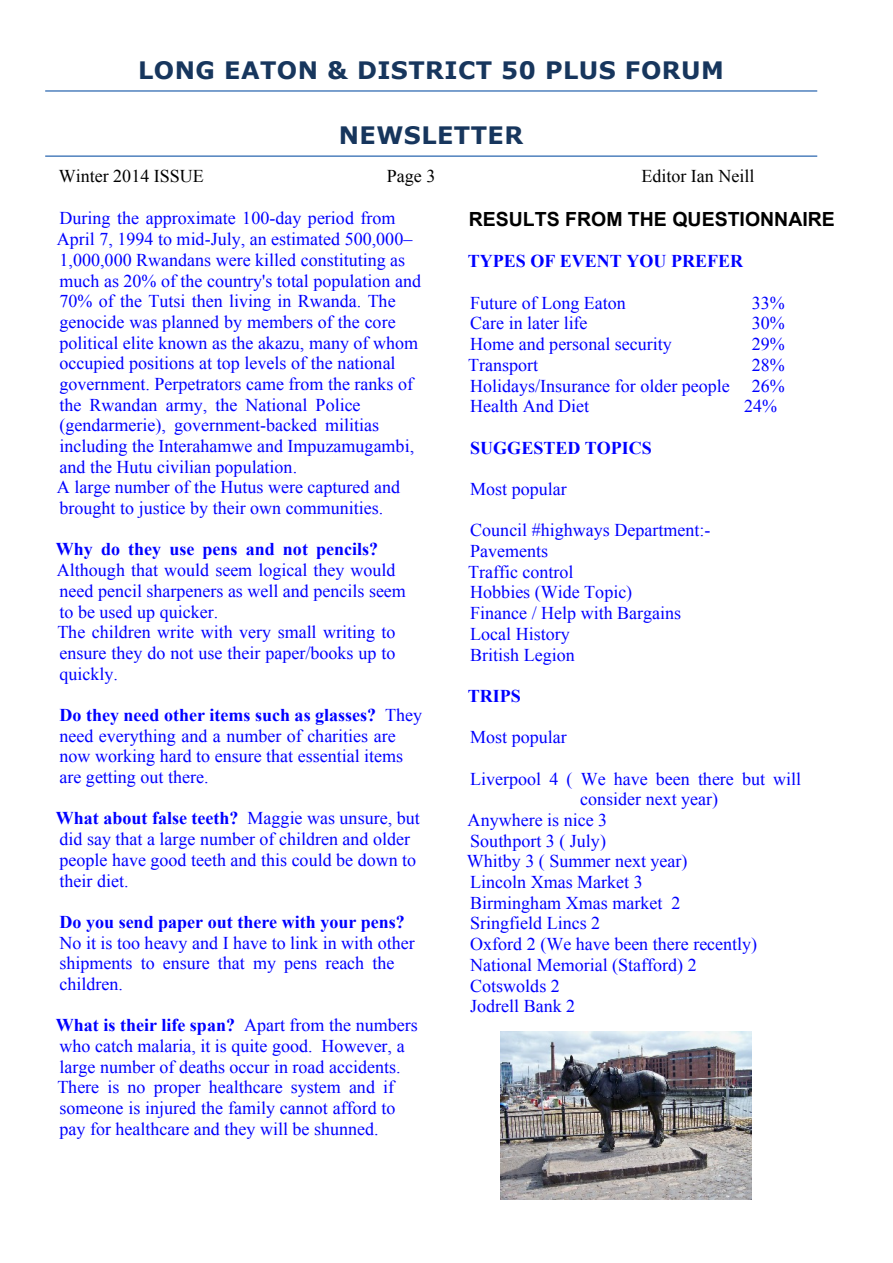
<style>
.page{position:relative;width:893px;height:1263px;background:#fff}
.page>*{position:absolute;margin:0;border:0;box-sizing:border-box;transform-origin:0 0}
.t1{font:700 24px "Verdana";letter-spacing:.02em;color:#17365d}
.t2{font:700 19.5px "Arial";color:#000}
.t3{font:18px/20.7px "Times New Roman";color:#00f}
.t4{font:700 18px "Times New Roman";color:#00f}
.t5{font:18px "Times New Roman";color:#000}
.s1{font-weight:700}
</style>
<div class="page">
<hr style="left:45px;top:90px;width:772px;height:2px;background:#4f81bd">
<hr style="left:45px;top:155px;width:772px;height:2px;background:#4f81bd">
<img style="left:501px;top:1032px;width:251px;height:167px">
<h1 class="t1" style="left:138px;top:61px;width:587px">LONG EATON &amp; DISTRICT 50 PLUS FORUM</h1>
<h1 class="t1" style="left:339px;top:126px;width:186px">NEWSLETTER</h1>
<p class="t5" style="left:59px;top:170px;width:147px">Winter 2014 ISSUE</p>
<p class="t5" style="left:387px;top:170px;width:50px">Page 3</p>
<p class="t5" style="left:641px;top:170px;width:115px">Editor Ian Neill</p>
<p class="t3" style="left:57px;top:210px;width:366px">During the approximate 100-day period from April 7, 1994 to mid-July, an estimated 500,000– 1,000,000 Rwandans were killed constituting as much as 20% of the country's total population and 70% of the Tutsi then living in Rwanda. The genocide was planned by members of the core political elite known as the akazu, many of whom occupied positions at top levels of the national government. Perpetrators came from the ranks of the Rwandan army, the National Police (gendarmerie), government-backed militias including the Interahamwe and Impuzamugambi, and the Hutu civilian population.<br>A large number of the Hutus were captured and brought to justice by their own communities.</p>
<p class="t4" style="left:56px;top:543px;width:324px">Why do they use pens and not pencils?</p>
<p class="t3" style="left:57px;top:561px;width:351px">Although that would seem logical they would need pencil sharpeners as well and pencils seem to be used up quicker.<br>The children write with very small writing to ensure they do not use their paper/books up to quickly.</p>
<p class="t3" style="left:60px;top:706px;width:364px"><span class="s1">Do they need other items such as glasses?</span> They need everything and a number of charities are now working hard to ensure that essential items are getting out there.</p>
<p class="t3" style="left:56px;top:810px;width:365px"><span class="s1">What about false teeth?</span> Maggie was unsure, but did say that a large number of children and older people have good teeth and this could be down to their diet.</p>
<p class="t4" style="left:60px;top:916px;width:347px">Do you send paper out there with your pens?</p>
<p class="t3" style="left:60px;top:934px;width:357px">No it is too heavy and I have to link in with other shipments to ensure that my pens reach the children.</p>
<p class="t3" style="left:56px;top:1017px;width:363px"><span class="s1">What is their life span?</span> Apart from the numbers who catch malaria, it is quite good. However, a large number of deaths occur in road accidents.<br>There is no proper healthcare system and if someone is injured the family cannot afford to pay for healthcare and they will be shunned.</p>
<p class="t2" style="left:469px;top:212px;width:368px">RESULTS FROM THE QUESTIONNAIRE</p>
<p class="t4" style="left:468px;top:255px;width:277px">TYPES OF EVENT YOU PREFER</p>
<p class="t3" style="left:470px;top:294px;width:157px">Future of Long Eaton</p>
<p class="t3" style="left:752px;top:294px;width:35px">33%</p>
<p class="t3" style="left:470px;top:315px;width:119px">Care in later life</p>
<p class="t3" style="left:752px;top:315px;width:35px">30%</p>
<p class="t3" style="left:470px;top:335px;width:203px">Home and personal security</p>
<p class="t3" style="left:752px;top:335px;width:35px">29%</p>
<p class="t3" style="left:468px;top:356px;width:72px">Transport</p>
<p class="t3" style="left:470px;top:356px;width:316px;text-align:justify;text-indent:282px">28% Holidays/Insurance for older people 26% Health And Diet</p>
<p class="t3" style="left:744px;top:398px;width:35px">24%</p>
<p class="t4" style="left:470px;top:441px;width:183px">SUGGESTED TOPICS</p>
<p class="t3" style="left:470px;top:480px;width:98px">Most popular</p>
<p class="t3" style="left:468px;top:522px;width:244px">Council #highways Department:-<br>Pavements<br>Traffic control<br>Hobbies (Wide Topic)<br>Finance / Help with Bargains<br>Local History<br>British Legion</p>
<p class="t4" style="left:468px;top:690px;width:55px">TRIPS</p>
<p class="t3" style="left:470px;top:729px;width:98px">Most popular</p>
<p class="t3" style="left:470px;top:770px;width:332px">Liverpool 4 ( We have been there but will</p>
<p class="t3" style="left:580px;top:791px;width:139px">consider next year)</p>
<p class="t3" style="left:468px;top:811px;width:141px">Anywhere is nice 3</p>
<p class="t3" style="left:470px;top:832px;width:137px">Southport 3 ( July)</p>
<p class="t3" style="left:467px;top:853px;width:222px">Whitby 3 ( Summer next year)</p>
<p class="t3" style="left:470px;top:873px;width:174px">Lincoln Xmas Market 3</p>
<p class="t3" style="left:470px;top:894px;width:212px">Birmingham Xmas market 2</p>
<p class="t3" style="left:470px;top:915px;width:132px">Sringfield Lincs 2</p>
<p class="t3" style="left:470px;top:935px;width:288px">Oxford 2 (We have been there recently)</p>
<p class="t3" style="left:470px;top:956px;width:228px">National Memorial (Stafford) 2</p>
<p class="t3" style="left:470px;top:977px;width:91px">Cotswolds 2</p>
<p class="t3" style="left:470px;top:997px;width:107px">Jodrell Bank 2</p>
</div>
